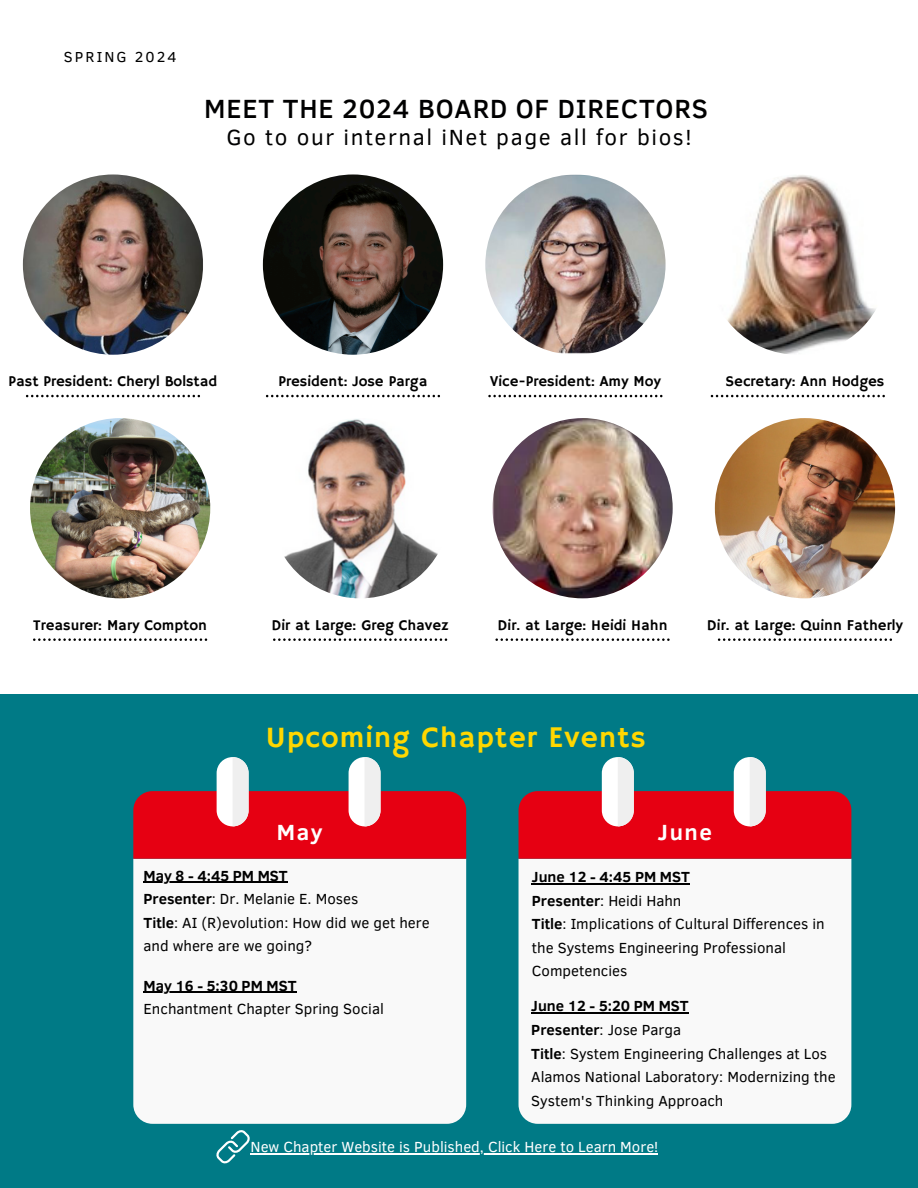
<style>
.page{position:relative;width:918px;height:1188px;background:#fff}
.page>*{position:absolute;margin:0;border:0;box-sizing:border-box;transform-origin:0 0}
.t1{font:30px "Hammersmith One";letter-spacing:.03em;color:#ffd700}
.t2{font:500 27px "Clear Sans";letter-spacing:.03em;color:#000001}
.t3{font:22.5px "Clear Sans";letter-spacing:.07em;color:#000001}
.t4{font:700 22.5px "Clear Sans";letter-spacing:.07em;color:#fff}
.t5{font:15px/23.7px "Clear Sans";color:#000}
.t6{font:15px "Hammersmith One";color:#000}
.t7{font:700 15px "Clear Sans";color:#000}
.t8{font:15px "Clear Sans";color:#fff}
.t9{font:14.85px "Clear Sans";letter-spacing:.14em;color:#000001}
.s1{font-weight:700}
</style>
<div class="page">
<div style="left:0;top:694px;width:918px;height:494px;background:#007a86"></div>
<svg style="left:216px;top:1130px;width:34px;height:34px"></svg>
<div style="left:519px;top:859px;width:332px;height:265px;background:#f9f9f9"></div>
<svg style="left:519px;top:757px;width:332px;height:102px"></svg>
<div style="left:133px;top:859px;width:333px;height:265px;background:#f9f9f9"></div>
<svg style="left:133px;top:757px;width:333px;height:102px"></svg>
<img style="left:23px;top:174px;width:180px;height:181px;border-radius:50%">
<svg style="left:26px;top:395px;width:169px;height:2px"></svg>
<img style="left:263px;top:174px;width:180px;height:181px;border-radius:50%">
<svg style="left:266px;top:395px;width:169px;height:2px"></svg>
<img style="left:485px;top:174px;width:180px;height:181px;border-radius:50%">
<svg style="left:488px;top:395px;width:169px;height:2px"></svg>
<img style="left:708px;top:174px;width:180px;height:181px;border-radius:50%">
<svg style="left:711px;top:395px;width:169px;height:2px"></svg>
<img style="left:30px;top:418px;width:180px;height:180px;border-radius:50%">
<svg style="left:33px;top:638px;width:169px;height:3px"></svg>
<img style="left:270px;top:418px;width:180px;height:180px;border-radius:50%">
<svg style="left:273px;top:638px;width:169px;height:3px"></svg>
<img style="left:492px;top:418px;width:181px;height:180px;border-radius:50%">
<svg style="left:495px;top:638px;width:170px;height:3px"></svg>
<img style="left:715px;top:418px;width:180px;height:180px;border-radius:50%">
<svg style="left:718px;top:638px;width:169px;height:3px"></svg>
<hr style="left:251px;top:1153px;width:407px;height:1px;background:#fff">
<hr style="left:532px;top:883px;width:158px;height:1px;background:#000">
<hr style="left:144px;top:882px;width:144px;height:1px;background:#000">
<hr style="left:144px;top:992px;width:153px;height:1px;background:#000">
<hr style="left:531px;top:1012px;width:158px;height:2px;background:#000">
<p class="t9" style="left:64px;top:46px;width:114px">SPRING 2024</p>
<p class="t2" style="left:204px;top:89px;width:505px">MEET THE 2024 BOARD OF DIRECTORS</p>
<h3 class="t3" style="left:226px;top:120px;width:467px">Go to our internal iNet page all for bios!</h3>
<p class="t6" style="left:9px;top:373px;width:210px">Past President: Cheryl Bolstad</p>
<h3 class="t6" style="left:279px;top:373px;width:150px">President: Jose Parga</h3>
<p class="t6" style="left:490px;top:373px;width:173px">Vice-President: Amy Moy</p>
<p class="t6" style="left:726px;top:373px;width:160px">Secretary: Ann Hodges</p>
<p class="t6" style="left:33px;top:616px;width:175px">Treasurer: Mary Compton</p>
<p class="t6" style="left:271px;top:616px;width:179px">Dir at Large: Greg Chavez</p>
<p class="t6" style="left:498px;top:616px;width:171px">Dir. at Large: Heidi Hahn</p>
<p class="t6" style="left:707px;top:616px;width:198px">Dir. at Large: Quinn Fatherly</p>
<p class="t1" style="left:266px;top:720px;width:381px">Upcoming Chapter Events</p>
<p class="t4" style="left:277px;top:816px;width:47px">May</p>
<p class="t7" style="left:144px;top:864px;width:146px">May 8 - 4:45 PM MST</p>
<p class="t5" style="left:144px;top:886px;width:216px"><span class="s1">Presenter</span>: Dr. Melanie E. Moses</p>
<h1 class="t5" style="left:144px;top:910px;width:288px"><span class="s1">Title</span>: AI (R)evolution: How did we get here and where are we going?</h1>
<p class="t4" style="left:658px;top:816px;width:56px">June</p>
<p class="t7" style="left:532px;top:866px;width:160px">June 12 - 4:45 PM MST</p>
<p class="t5" style="left:532px;top:888px;width:151px"><span class="s1">Presenter</span>: Heidi Hahn</p>
<p class="t5" style="left:532px;top:911px;width:294px"><span class="s1">Title</span>: Implications of Cultural Differences in the Systems Engineering Professional<br>Competencies</p>
<p class="t7" style="left:144px;top:974px;width:154px">May 16 - 5:30 PM MST</p>
<p class="t5" style="left:144px;top:996px;width:242px">Enchantment Chapter Spring Social</p>
<p class="t7" style="left:531px;top:995px;width:159px">June 12 - 5:20 PM MST</p>
<p class="t5" style="left:531px;top:1017px;width:151px"><span class="s1">Presenter</span>: Jose Parga</p>
<p class="t5" style="left:531px;top:1041px;width:306px"><span class="s1">Title</span>: System Engineering Challenges at Los<br>Alamos National Laboratory: Modernizing the<br>System's Thinking Approach</p>
<p class="t8" style="left:251px;top:1136px;width:409px">New Chapter Website is Published, Click Here to Learn More!</p>
</div>
